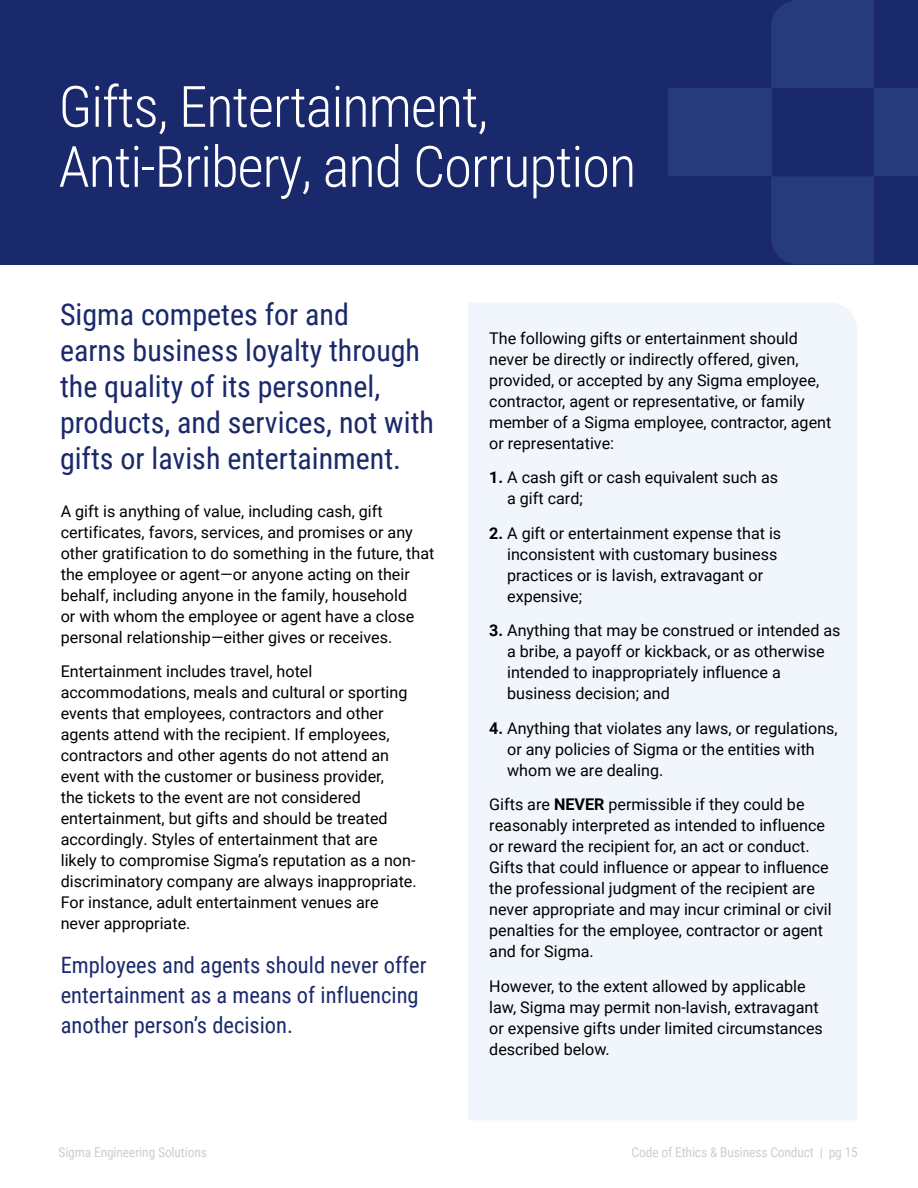
<style>
.page{position:relative;width:918px;height:1188px;background:#fff}
.page>*{position:absolute;margin:0;border:0;box-sizing:border-box;transform-origin:0 0}
.t1{font:300 57px/60px "Roboto Condensed";letter-spacing:-.02em;color:#fff}
.t2{font:30px/36px "Roboto Condensed";color:#19296c}
.t3{font:22.5px/30px "Roboto Condensed";color:#19296c}
.t4{font:16.2px/21px "Roboto";color:#000}
.t5{font:13.5px "Roboto Condensed";letter-spacing:-.01em;color:#cccecf}
.s1{font-weight:700}
</style>
<div class="page">
<div style="left:468px;top:303px;width:389px;height:817px;background:#f0f6fb"></div>
<div style="left:0;top:0;width:918px;height:264px;background:#19296c"></div>
<div style="left:771px;top:0;width:103px;height:88px;background:#253b7c"></div>
<div style="left:771px;top:177px;width:103px;height:87px;background:#253b7c"></div>
<div style="left:668px;top:88px;width:103px;height:88px;background:#253b7c"></div>
<div style="left:874px;top:88px;width:44px;height:88px;background:#253b7c"></div>
<h1 class="t1" style="left:58px;top:74px;width:579px">Gifts, Entertainment,<br>Anti-Bribery, and Corruption</h1>
<h2 class="t2" style="left:60px;top:295px;width:376px">Sigma competes for and<br>earns business loyalty through the quality of its personnel, products, and services, not with gifts or lavish entertainment.</h2>
<p class="t4" style="left:61px;top:500px;width:375px">A gift is anything of value, including cash, gift certificates, favors, services, and promises or any other gratification to do something in the future, that the employee or agent—or anyone acting on their behalf, including anyone in the family, household<br>or with whom the employee or agent have a close personal relationship—either gives or receives.</p>
<p class="t4" style="left:61px;top:661px;width:358px">Entertainment includes travel, hotel accommodations, meals and cultural or sporting events that employees, contractors and other agents attend with the recipient. If employees, contractors and other agents do not attend an event with the customer or business provider,<br>the tickets to the event are not considered entertainment, but gifts and should be treated accordingly. Styles of entertainment that are likely to compromise Sigma’s reputation as a non&shy;discriminatory company are always inappropriate.<br>For instance, adult entertainment venues are never appropriate.</p>
<h3 class="t3" style="left:61px;top:949px;width:367px">Employees and agents should never offer entertainment as a means of influencing another person’s decision.</h3>
<p class="t4" style="left:489px;top:327px;width:344px">The following gifts or entertainment should never be directly or indirectly offered, given, provided, or accepted by any Sigma employee, contractor, agent or representative, or family member of a Sigma employee, contractor, agent or representative:</p>
<p class="t4" style="left:507px;top:466px;width:272px;text-indent:-18px"><span class="s1">1.</span> A cash gift or cash equivalent such as a gift card;</p>
<p class="t4" style="left:507px;top:522px;width:276px;text-indent:-18px"><span class="s1">2.</span> A gift or entertainment expense that is inconsistent with customary business practices or is lavish, extravagant or expensive;</p>
<p class="t4" style="left:507px;top:619px;width:335px;text-indent:-18px"><span class="s1">3.</span> Anything that may be construed or intended as a bribe, a payoff or kickback, or as otherwise intended to inappropriately influence a business decision; and</p>
<p class="t4" style="left:507px;top:717px;width:332px;text-indent:-18px"><span class="s1">4.</span> Anything that violates any laws, or regulations, or any policies of Sigma or the entities with whom we are dealing.</p>
<p class="t4" style="left:489px;top:793px;width:344px">Gifts are <span class="s1">NEVER</span> permissible if they could be reasonably interpreted as intended to influence or reward the recipient for, an act or conduct.<br>Gifts that could influence or appear to influence the professional judgment of the recipient are never appropriate and may incur criminal or civil penalties for the employee, contractor or agent and for Sigma.</p>
<p class="t4" style="left:489px;top:975px;width:335px">However, to the extent allowed by applicable law, Sigma may permit non-lavish, extravagant or expensive gifts under limited circumstances described below.</p>
<p class="t5" style="left:58px;top:1143px;width:150px">Sigma Engineering Solutions</p>
<p class="t5" style="left:632px;top:1143px;width:228px">Code of Ethics &amp; Business Conduct | pg 15</p>
</div>
